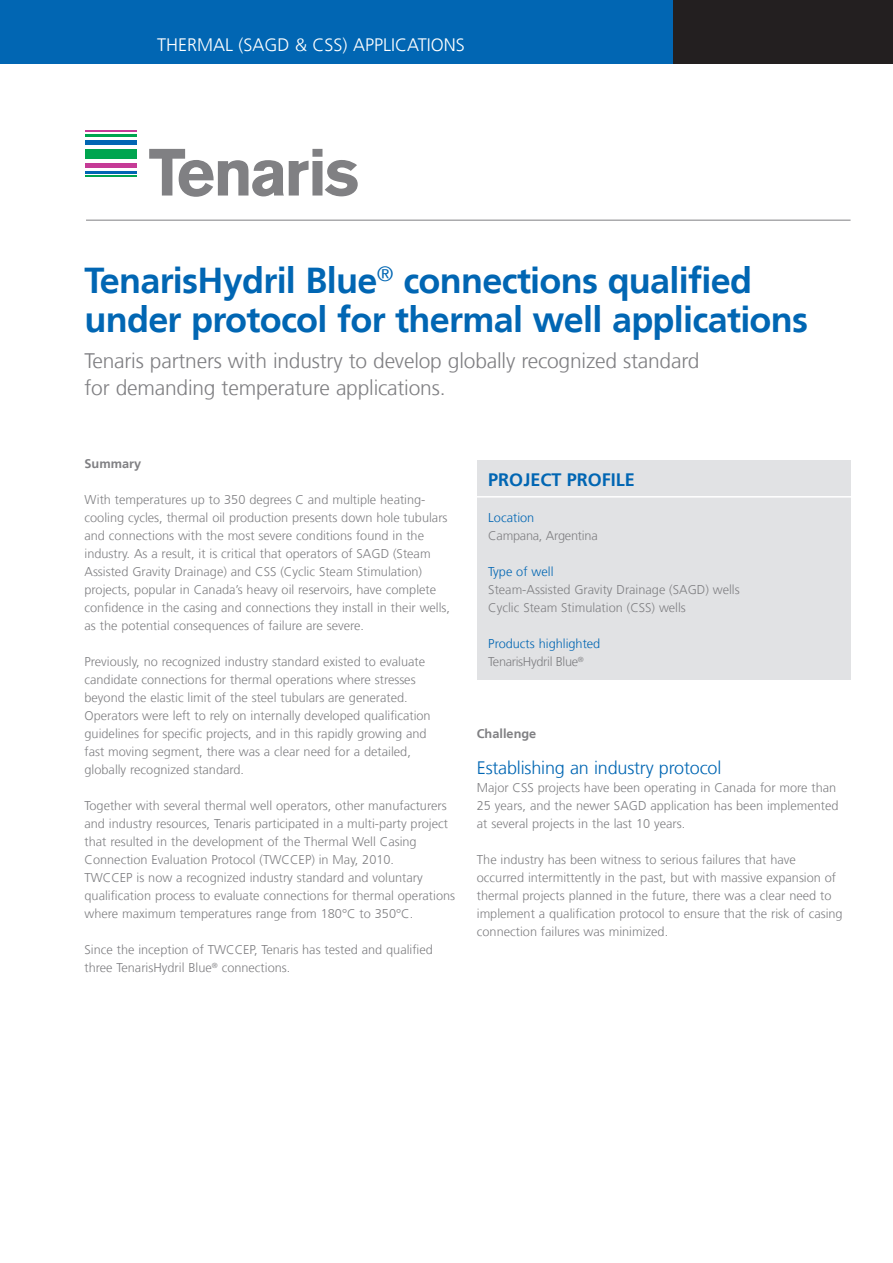
<style>
.page{position:relative;width:893px;height:1263px;background:#fff}
.page>*{position:absolute;margin:0;border:0;box-sizing:border-box;transform-origin:0 0}
.t1{font:700 36px/39px "Frutiger";letter-spacing:-.02em;color:#0166b3}
.t2{font:300 21px/27px "Frutiger";letter-spacing:-.01em;color:#808083}
.t3{font:300 18px "Frutiger";letter-spacing:-.01em;color:#0166b3}
.t4{font:300 18px "Frutiger";color:#fff}
.t5{font:700 18px "Frutiger";color:#0166b3}
.t6{font:300 12.75px/18px "Frutiger";color:#808083}
.t7{font:300 12.75px/18px "Frutiger";color:#0166b3}
.t8{font:300 12.75px "Frutiger";letter-spacing:-.02em;color:#808083}
.t9{font:700 12.75px "Frutiger";color:#808083}
.s1{color:#808083}
</style>
<div class="page">
<div style="left:477px;top:460px;width:373px;height:220px;background:#e1e2e4"></div>
<hr style="left:86px;top:220px;width:765px;height:1px;background:#808083">
<div style="left:655px;top:0;width:238px;height:63px;background:#231f20"></div>
<div style="left:0;top:0;width:673px;height:63px;background:#0166b3"></div>
<hr style="left:474px;top:496px;width:392px;height:2px;background:#fff">
<svg style="left:149px;top:149px;width:209px;height:48px"></svg>
<hr style="left:85px;top:176px;width:52px;height:1px;background:#00a54f">
<div style="left:85px;top:149px;width:52px;height:10px;background:#00a54f"></div>
<hr style="left:85px;top:134px;width:52px;height:3px;background:#00a54f">
<hr style="left:85px;top:171px;width:52px;height:2px;background:#0166b3">
<div style="left:85px;top:140px;width:52px;height:5px;background:#0166b3"></div>
<div style="left:85px;top:163px;width:52px;height:5px;background:#c53b96"></div>
<hr style="left:85px;top:131px;width:52px;height:1px;background:#c53b96">
<h3 class="t4" style="left:157px;top:34px;width:309px">THERMAL (SAGD &amp; CSS) APPLICATIONS</h3>
<h1 class="t1" style="left:85px;top:261px;width:725px">TenarisHydril Blue<sup>®</sup> connections qualified under protocol for thermal well applications</h1>
<h2 class="t2" style="left:85px;top:347px;width:616px">Tenaris partners with industry to develop globally recognized standard for demanding temperature applications.</h2>
<p class="t9" style="left:85px;top:456px;width:58px">Summary</p>
<p class="t6" style="left:85px;top:491px;width:367px">With temperatures up to 350 degrees C and multiple heating&shy;cooling cycles, thermal oil production presents down hole tubulars and connections with the most severe conditions found in the industry. As a result, it is critical that operators of SAGD (Steam Assisted Gravity Drainage) and CSS (Cyclic Steam Stimulation) projects, popular in Canada’s heavy oil reservoirs, have complete confidence in the casing and connections they install in their wells, as the potential consequences of failure are severe.</p>
<p class="t6" style="left:85px;top:653px;width:348px">Previously, no recognized industry standard existed to evaluate candidate connections for thermal operations where stresses beyond the elastic limit of the steel tubulars are generated.<br>Operators were left to rely on internally developed qualification guidelines for specific projects, and in this rapidly growing and fast moving segment, there was a clear need for a detailed, globally recognized standard.</p>
<p class="t6" style="left:85px;top:797px;width:372px">Together with several thermal well operators, other manufacturers and industry resources, Tenaris participated in a multi-party project that resulted in the development of the Thermal Well Casing Connection Evaluation Protocol (TWCCEP) in May, 2010.<br>TWCCEP is now a recognized industry standard and voluntary qualification process to evaluate connections for thermal operations where maximum temperatures range from 180°C to 350°C.</p>
<p class="t6" style="left:85px;top:941px;width:350px">Since the inception of TWCCEP, Tenaris has tested and qualified three TenarisHydril Blue<sup>®</sup> connections.</p>
<h3 class="t5" style="left:488px;top:469px;width:148px">project profile</h3>
<p class="t7" style="left:488px;top:509px;width:48px">Location</p>
<p class="t8" style="left:488px;top:528px;width:111px">Campana, Argentina</p>
<p class="t7" style="left:488px;top:563px;width:67px">Type of well</p>
<p class="t6" style="left:488px;top:581px;width:253px">Steam-Assisted Gravity Drainage (SAGD) wells<br>Cyclic Steam Stimulation (CSS) wells</p>
<p class="t7" style="left:488px;top:635px;width:114px">Products highlighted<br><span class="s1">TenarisHydril Blue</span><sup>®</sup></p>
<p class="t9" style="left:477px;top:726px;width:61px">Challenge</p>
<h3 class="t3" style="left:477px;top:758px;width:246px">Establishing an industry protocol</h3>
<p class="t6" style="left:477px;top:779px;width:363px">Major CSS projects have been operating in Canada for more than<br>25 years, and the newer SAGD application has been implemented at several projects in the last 10 years.</p>
<p class="t6" style="left:477px;top:851px;width:367px">The industry has been witness to serious failures that have occurred intermittently in the past, but with massive expansion of thermal projects planned in the future, there was a clear need to implement a qualification protocol to ensure that the risk of casing connection failures was minimized.</p>
</div>
